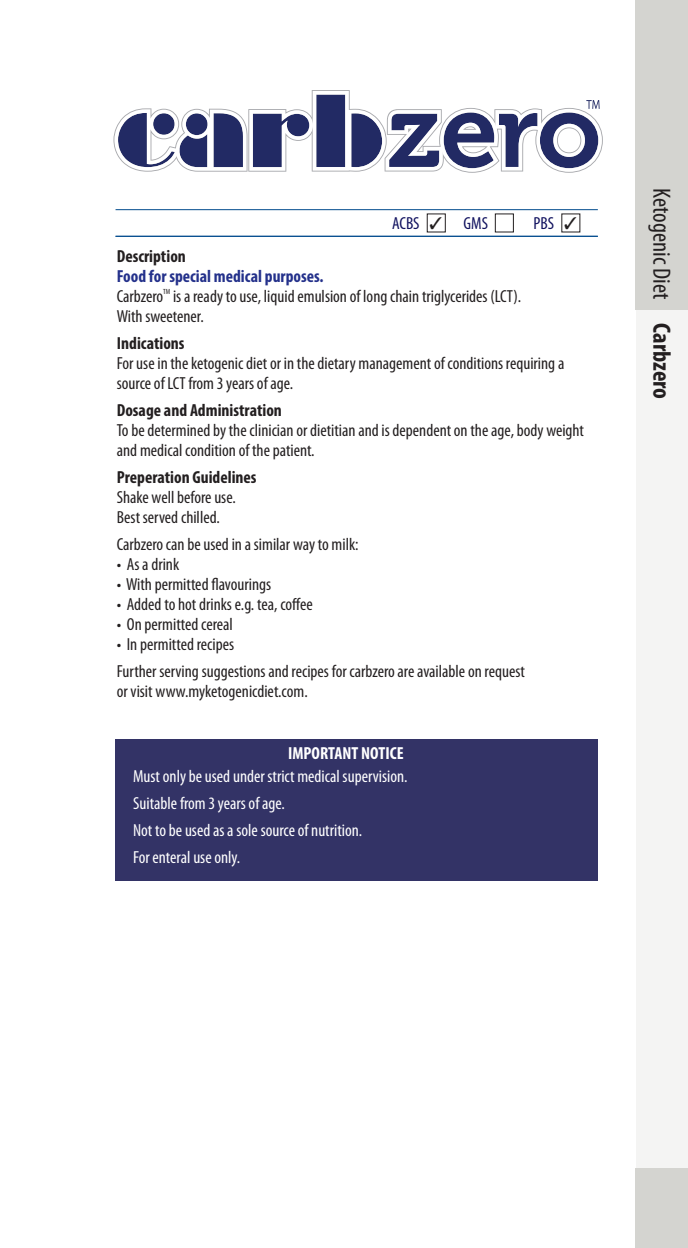
<style>
.page{position:relative;width:688px;height:1248px;background:#fff}
.page>*{position:absolute;margin:0;border:0;box-sizing:border-box;transform-origin:0 0}
.t1{font:condensed 25px "Myriad Pro";color:#231f20}
.t2{font:condensed 17.5px/20px "Myriad Pro";color:#231f20}
.t3{font:condensed 17.5px "Myriad Pro";color:#fff}
.t4{font:700 condensed 17.5px/20px "Myriad Pro";color:#24318b}
.t5{font:700 condensed 17.5px "Myriad Pro";color:#fff}
.t6{font:condensed 17.5px "Myriad Pro";color:#11125f}
.t7{font:condensed 7.5px "Myriad Pro";color:#231f20}
.s1{color:#231f20}
.s2{font-weight:400;color:#231f20}
.s3{font-weight:700}
</style>
<div class="page">
<div style="left:635px;top:309px;width:52px;height:938px;background:#f4f4f3"></div>
<div style="left:635px;top:0;width:52px;height:309px;background:#d4d4d0"></div>
<div style="left:635px;top:1167px;width:52px;height:80px;background:#d4d4d0"></div>
<hr style="left:115px;top:209px;width:482px;height:1px;background:#004a8d">
<hr style="left:115px;top:236px;width:482px;height:1px;background:#004a8d">
<div style="left:115px;top:738px;width:482px;height:142px;background:#336"></div>
<svg style="left:113px;top:90px;width:489px;height:83px"></svg>
<p class="t6" style="left:392px;top:213px;width:29px">ACBS</p>
<p class="t6" style="left:463px;top:213px;width:26px">GMS</p>
<p class="t6" style="left:533px;top:213px;width:22px">PBS</p>
<p class="t4" style="left:117px;top:245px;width:208px"><span class="s1">Description<br></span>Food for special medical purposes.<br><span class="s2">Carbzero</span></p>
<p class="t7" style="left:163px;top:287px;width:9px">TM</p>
<p class="t2" style="left:117px;top:286px;width:406px;text-indent:56px">is a ready to use, liquid emulsion of long chain triglycerides (LCT).<br>With sweetener.</p>
<p class="t2" style="left:117px;top:333px;width:449px"><span class="s3">Indications<br></span>For use in the ketogenic diet or in the dietary management of conditions requiring a source of LCT from 3 years of age.</p>
<p class="t2" style="left:117px;top:400px;width:468px"><span class="s3">Dosage and Administration<br></span>To be determined by the clinician or dietitian and is dependent on the age, body weight and medical condition of the patient.</p>
<p class="t2" style="left:117px;top:467px;width:141px"><span class="s3">Preperation Guidelines<br></span>Shake well before use.<br>Best served chilled.</p>
<p class="t2" style="left:117px;top:534px;width:243px">Carbzero can be used in a similar way to milk:</p>
<p class="t2" style="left:117px;top:554px;width:64px">• As a drink</p>
<p class="t2" style="left:117px;top:574px;width:156px">• With permitted flavourings</p>
<p class="t2" style="left:117px;top:594px;width:197px">• Added to hot drinks e.g. tea, coffee</p>
<p class="t2" style="left:117px;top:614px;width:118px">• On permitted cereal</p>
<p class="t2" style="left:117px;top:634px;width:119px">• In permitted recipes</p>
<p class="t2" style="left:117px;top:661px;width:409px">Further serving suggestions and recipes for carbzero are available on request or visit www.myketogenicdiet.com.</p>
<p class="t5" style="left:288px;top:742px;width:117px">IMPORTANT NOTICE</p>
<p class="t3" style="left:133px;top:765px;width:276px">Must only be used under strict medical supervision.</p>
<p class="t3" style="left:133px;top:792px;width:153px">Suitable from 3 years of age.</p>
<p class="t3" style="left:133px;top:819px;width:230px">Not to be used as a sole source of nutrition.</p>
<p class="t3" style="left:133px;top:846px;width:109px">For enteral use only.</p>
<p class="t1" style="left:676px;top:188px;width:212px;rotate:90deg">Ketogenic Diet <span class="s3">Carbzero</span></p>
</div>
